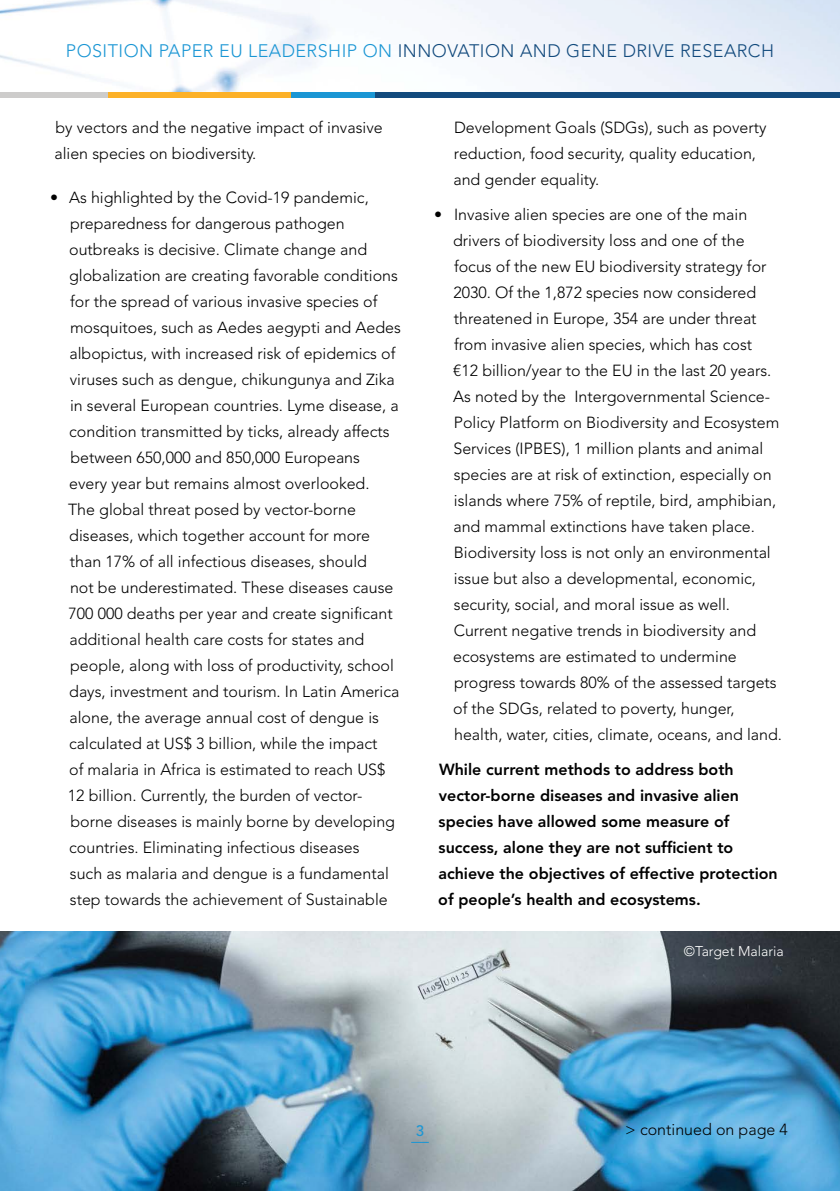
<style>
.page{position:relative;width:840px;height:1191px;background:#fff}
.page>*{position:absolute;margin:0;border:0;box-sizing:border-box;transform-origin:0 0}
.t1{font:300 18px "Avenir LT Std";letter-spacing:.025em;color:#124a7d}
.t2{font:300 16px/26px "Avenir LT Std";color:#000}
.t3{font:800 16px/26px "Avenir LT Std";color:#000}
.t4{font:500 15px "Avenir LT Std";color:#1a96d4}
.t5{font:300 14px "Avenir LT Std";color:#fff}
.s1{color:#1a96d4}
</style>
<div class="page">
<img style="left:0;top:0;width:839px;height:92px">
<div style="left:0;top:92px;width:108px;height:6px;background:#cdcccb"></div>
<div style="left:108px;top:92px;width:183px;height:6px;background:#fcb128"></div>
<div style="left:291px;top:92px;width:85px;height:6px;background:#1a96d4"></div>
<div style="left:376px;top:92px;width:463px;height:6px;background:#124a7d"></div>
<img style="left:0;top:931px;width:839px;height:260px">
<svg style="left:411px;top:1141px;width:17px;height:1px"></svg>
<p class="t1" style="left:66px;top:40px;width:709px"><span class="s1">POSITION PAPER EU LEADERSHIP ON</span> INNOVATION AND GENE DRIVE RESEARCH</p>
<p class="t2" style="left:54px;top:114px;width:329px">by vectors and the negative impact of invasive alien species on biodiversity.</p>
<p class="t2" style="left:68px;top:184px;width:334px;text-indent:-18px">• As highlighted by the Covid-19 pandemic, preparedness for dangerous pathogen outbreaks is decisive. Climate change and globalization are creating favorable conditions for the spread of various invasive species of mosquitoes, such as Aedes aegypti and Aedes albopictus, with increased risk of epidemics of viruses such as dengue, chikungunya and Zika in several European countries. Lyme disease, a condition transmitted by ticks, already affects between 650,000 and 850,000 Europeans<br>every year but remains almost overlooked.<br>The global threat posed by vector-borne diseases, which together account for more than 17% of all infectious diseases, should<br>not be underestimated. These diseases cause 700 000 deaths per year and create significant additional health care costs for states and people, along with loss of productivity, school days, investment and tourism. In Latin America alone, the average annual cost of dengue is calculated at US$ 3 billion, while the impact<br>of malaria in Africa is estimated to reach US$ 12 billion. Currently, the burden of vector&shy;borne diseases is mainly borne by developing countries. Eliminating infectious diseases<br>such as malaria and dengue is a fundamental step towards the achievement of Sustainable</p>
<p class="t2" style="left:453px;top:114px;width:314px">Development Goals (SDGs), such as poverty reduction, food security, quality education, and gender equality.</p>
<p class="t2" style="left:453px;top:201px;width:330px;text-indent:-19px">• Invasive alien species are one of the main drivers of biodiversity loss and one of the focus of the new EU biodiversity strategy for 2030. Of the 1,872 species now considered threatened in Europe, 354 are under threat from invasive alien species, which has cost<br>€12 billion/year to the EU in the last 20 years.<br>As noted by the Intergovernmental Science-Policy Platform on Biodiversity and Ecosystem Services (IPBES), 1 million plants and animal species are at risk of extinction, especially on islands where 75% of reptile, bird, amphibian, and mammal extinctions have taken place.<br>Biodiversity loss is not only an environmental issue but also a developmental, economic, security, social, and moral issue as well.<br>Current negative trends in biodiversity and ecosystems are estimated to undermine progress towards 80% of the assessed targets of the SDGs, related to poverty, hunger, health, water, cities, climate, oceans, and land.</p>
<p class="t3" style="left:438px;top:756px;width:341px">While current methods to address both vector-borne diseases and invasive alien species have allowed some measure of success, alone they are not sufficient to achieve the objectives of effective protection of people’s health and ecosystems.</p>
<p class="t5" style="left:683px;top:943px;width:101px">©Target Malaria</p>
<p class="t4" style="left:415px;top:1121px;width:10px">3</p>
<p class="t2" style="left:625px;top:1117px;width:164px">&gt; continued on page 4</p>
</div>
